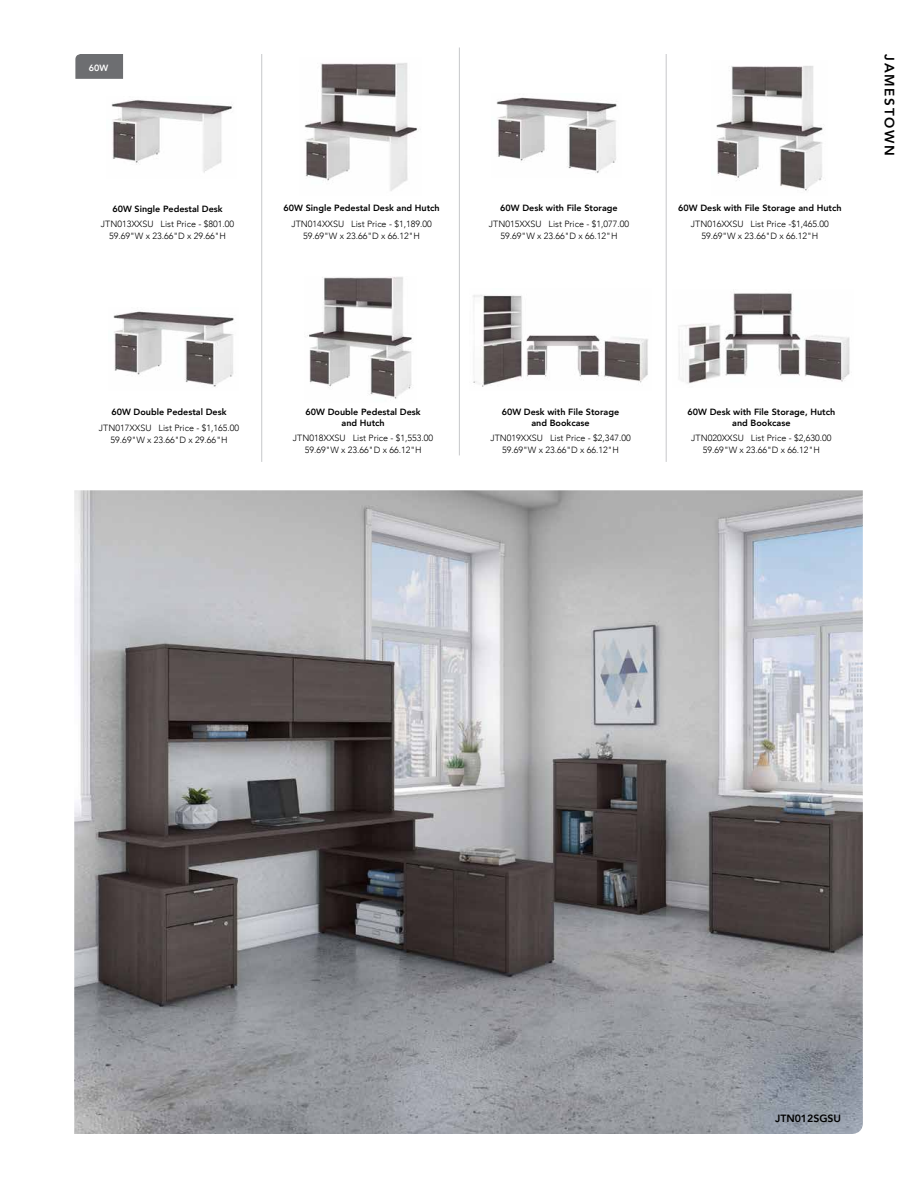
<style>
.page{position:relative;width:918px;height:1188px;background:#fff}
.page>*{position:absolute;margin:0;border:0;box-sizing:border-box;transform-origin:0 0}
.t1{font:800 13.5px "Avenir";letter-spacing:.13em;color:#000}
.t2{font:800 10.5px "Avenir";color:#000}
.t3{font:300 9px/12px "Avenir";color:#000;text-align:center}
.t4{font:800 9px/10.5px "Avenir";color:#000;text-align:center}
.t5{font:800 9px "Avenir";color:#fff}
</style>
<div class="page">
<img style="left:111px;top:100px;width:121px;height:73px">
<img style="left:304px;top:63px;width:114px;height:128px">
<img style="left:496px;top:97px;width:121px;height:76px">
<img style="left:716px;top:66px;width:107px;height:125px">
<img style="left:113px;top:311px;width:121px;height:76px">
<img style="left:307px;top:276px;width:105px;height:123px">
<img style="left:473px;top:295px;width:175px;height:92px">
<img style="left:679px;top:293px;width:171px;height:91px">
<img style="left:74px;top:490px;width:789px;height:644px">
<svg style="left:75px;top:54px;width:48px;height:25px"></svg>
<hr style="left:261px;top:54px;width:1px;height:408px;background:#c7c8ca">
<hr style="left:459px;top:48px;width:1px;height:407px;background:#c7c8ca">
<hr style="left:666px;top:54px;width:1px;height:408px;background:#c7c8ca">
<p class="t5" style="left:89px;top:61px;width:21px">60W</p>
<p class="t4" style="left:112px;top:203px;width:112px">60W Single Pedestal Desk</p>
<p class="t3" style="left:101px;top:218px;width:135px">JTN013XXSU List Price - $801.00<br>59.69"W x 23.66"D x 29.66"H</p>
<p class="t4" style="left:284px;top:203px;width:158px">60W Single Pedestal Desk and Hutch</p>
<p class="t3" style="left:291px;top:218px;width:142px">JTN014XXSU List Price - $1,189.00<br>59.69"W x 23.66"D x 66.12"H</p>
<p class="t4" style="left:500px;top:203px;width:119px">60W Desk with File Storage</p>
<p class="t3" style="left:489px;top:218px;width:142px">JTN015XXSU List Price - $1,077.00<br>59.69"W x 23.66"D x 66.12"H</p>
<p class="t4" style="left:678px;top:203px;width:165px">60W Desk with File Storage and Hutch</p>
<p class="t3" style="left:691px;top:218px;width:139px">JTN016XXSU List Price -$1,465.00<br>59.69"W x 23.66"D x 66.12"H</p>
<h1 class="t1" style="left:900px;top:54px;width:104px;rotate:90deg">JAMESTOWN</h1>
<p class="t4" style="left:111px;top:407px;width:117px">60W Double Pedestal Desk</p>
<p class="t3" style="left:99px;top:421px;width:142px">JTN017XXSU List Price - $1,165.00<br>59.69"W x 23.66"D x 29.66"H</p>
<p class="t4" style="left:306px;top:407px;width:117px">60W Double Pedestal Desk and Hutch</p>
<p class="t3" style="left:293px;top:432px;width:142px">JTN018XXSU List Price - $1,553.00<br>59.69"W x 23.66"D x 66.12"H</p>
<p class="t4" style="left:502px;top:407px;width:119px">60W Desk with File Storage and Bookcase</p>
<p class="t3" style="left:490px;top:432px;width:142px">JTN019XXSU List Price - $2,347.00<br>59.69"W x 23.66"D x 66.12"H</p>
<p class="t4" style="left:688px;top:407px;width:149px">60W Desk with File Storage, Hutch and Bookcase</p>
<p class="t3" style="left:691px;top:432px;width:142px">JTN020XXSU List Price - $2,630.00<br>59.69"W x 23.66"D x 66.12"H</p>
<p class="t2" style="left:775px;top:1110px;width:68px">JTN012SGSU</p>
</div>
